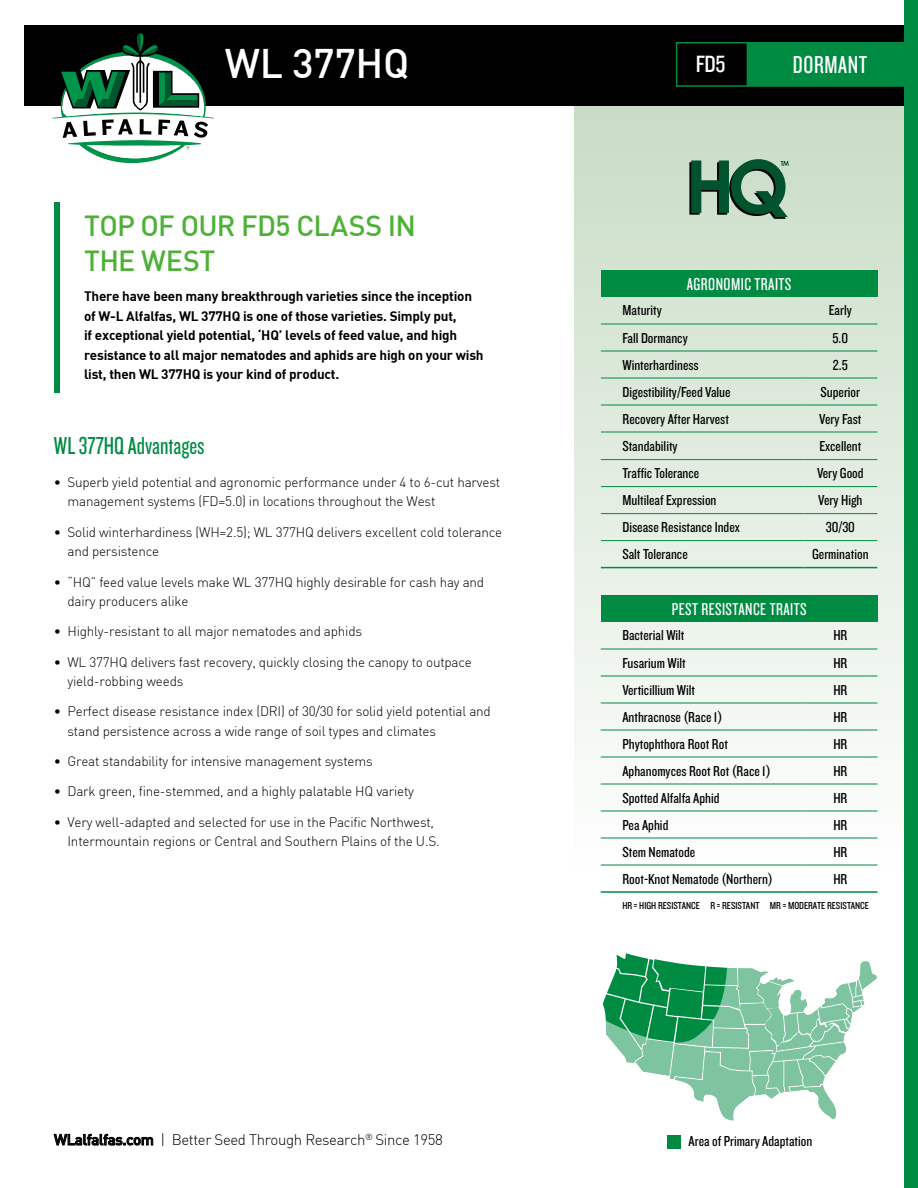
<style>
.page{position:relative;width:918px;height:1188px;background:#fff}
.page>*{position:absolute;margin:0;border:0;box-sizing:border-box;transform-origin:0 0}
.t1{font:500 40.5px "DIN";letter-spacing:-.01em;color:#fff}
.t2{font:500 28.5px/34.5px "DIN";letter-spacing:-.025em;color:#4db136}
.t3{font:25.5px "Knockout 28 Junior Feathrwt";color:#008b43}
.t4{font:25.5px "Knockout 28 Junior Feathrwt";letter-spacing:.025em;color:#fff}
.t5{font:24.45px "Knockout 29 Junior Ltweight";color:#fff}
.t6{font:18px "Knockout 28 Junior Feathrwt";letter-spacing:.025em;color:#fff}
.t7{font:15px "Knockout 29 Junior Ltweight";color:#000}
.t8{font:300 15px "DIN";letter-spacing:-.025em;color:#000}
.t9{font:300 13.5px/19.5px "DIN";letter-spacing:-.015em;color:#000}
.t10{font:13.5px/19.5px "DIN Bold";letter-spacing:-.015em;color:#000}
.t11{font:10.5px "Knockout 29 Junior Ltweight";color:#000}
.s1{font-weight:500}
</style>
<div class="page">
<div style="left:574px;top:106px;width:331px;height:762px;background:linear-gradient(to bottom,#c9ddc6,#f9fcfa)"></div>
<div style="left:24px;top:25px;width:894px;height:81px;background:#000"></div>
<svg style="left:52px;top:33px;width:162px;height:131px"></svg>
<div style="left:676px;top:42px;width:72px;height:45px;border:2px solid #008b43"></div>
<div style="left:748px;top:42px;width:168px;height:45px;background:#008b43;border:2px solid #008b43"></div>
<div style="left:904px;top:0;width:14px;height:1188px;background:#008b43"></div>
<div style="left:601px;top:270px;width:276px;height:27px;background:#008b43"></div>
<hr style="left:601px;top:324px;width:202px;height:1px;background:#008b43">
<hr style="left:803px;top:324px;width:74px;height:1px;background:#008b43">
<hr style="left:601px;top:351px;width:202px;height:1px;background:#008b43">
<hr style="left:803px;top:351px;width:74px;height:1px;background:#008b43">
<hr style="left:601px;top:378px;width:202px;height:1px;background:#008b43">
<hr style="left:803px;top:378px;width:74px;height:1px;background:#008b43">
<hr style="left:601px;top:405px;width:202px;height:1px;background:#008b43">
<hr style="left:803px;top:405px;width:74px;height:1px;background:#008b43">
<hr style="left:601px;top:432px;width:202px;height:1px;background:#008b43">
<hr style="left:803px;top:432px;width:74px;height:1px;background:#008b43">
<hr style="left:601px;top:459px;width:202px;height:1px;background:#008b43">
<hr style="left:803px;top:459px;width:74px;height:1px;background:#008b43">
<hr style="left:601px;top:567px;width:202px;height:1px;background:#008b43">
<hr style="left:803px;top:567px;width:74px;height:1px;background:#008b43">
<hr style="left:601px;top:486px;width:202px;height:1px;background:#008b43">
<hr style="left:803px;top:486px;width:74px;height:1px;background:#008b43">
<hr style="left:601px;top:513px;width:202px;height:1px;background:#008b43">
<hr style="left:803px;top:513px;width:74px;height:1px;background:#008b43">
<hr style="left:601px;top:540px;width:202px;height:1px;background:#008b43">
<hr style="left:803px;top:540px;width:74px;height:1px;background:#008b43">
<div style="left:601px;top:595px;width:277px;height:27px;background:#008b43"></div>
<hr style="left:601px;top:649px;width:202px;height:1px;background:#008b43">
<hr style="left:803px;top:649px;width:75px;height:1px;background:#008b43">
<hr style="left:601px;top:676px;width:202px;height:1px;background:#008b43">
<hr style="left:803px;top:676px;width:75px;height:1px;background:#008b43">
<hr style="left:601px;top:703px;width:202px;height:1px;background:#008b43">
<hr style="left:803px;top:703px;width:75px;height:1px;background:#008b43">
<hr style="left:601px;top:730px;width:202px;height:1px;background:#008b43">
<hr style="left:803px;top:730px;width:75px;height:1px;background:#008b43">
<hr style="left:601px;top:757px;width:202px;height:1px;background:#008b43">
<hr style="left:803px;top:757px;width:75px;height:1px;background:#008b43">
<hr style="left:601px;top:784px;width:202px;height:1px;background:#008b43">
<hr style="left:803px;top:784px;width:75px;height:1px;background:#008b43">
<hr style="left:601px;top:811px;width:202px;height:1px;background:#008b43">
<hr style="left:803px;top:811px;width:75px;height:1px;background:#008b43">
<hr style="left:601px;top:838px;width:202px;height:1px;background:#008b43">
<hr style="left:803px;top:838px;width:75px;height:1px;background:#008b43">
<hr style="left:601px;top:865px;width:202px;height:1px;background:#008b43">
<hr style="left:803px;top:865px;width:75px;height:1px;background:#008b43">
<hr style="left:601px;top:891px;width:202px;height:2px;background:#008b43">
<hr style="left:803px;top:891px;width:75px;height:2px;background:#008b43">
<svg style="left:603px;top:953px;width:274px;height:167px"></svg>
<svg style="left:689px;top:159px;width:100px;height:60px;background:#59896e"></svg>
<div style="left:667px;top:1135px;width:14px;height:14px;background:#008b43"></div>
<div style="left:54px;top:202px;width:5px;height:191px;background:#008b43"></div>
<h1 class="t1" style="left:225px;top:38px;width:186px">WL 377HQ</h1>
<h3 class="t4" style="left:793px;top:48px;width:76px">DORMANT</h3>
<h3 class="t5" style="left:696px;top:48px;width:31px">FD5</h3>
<h2 class="t2" style="left:84px;top:208px;width:333px">TOP OF OUR FD5 CLASS IN<br>THE WEST</h2>
<p class="t10" style="left:84px;top:286px;width:401px">There have been many breakthrough varieties since the inception of W-L Alfalfas, WL 377HQ is one of those varieties. Simply put,<br>if exceptional yield potential, ‘HQ’ levels of feed value, and high resistance to all major nematodes and aphids are high on your wish list, then WL 377HQ is your kind of product.</p>
<h3 class="t3" style="left:54px;top:430px;width:152px">WL 377HQ Advantages</h3>
<p class="t9" style="left:67px;top:472px;width:434px;text-indent:-14px">• Superb yield potential and agronomic performance under 4 to 6-cut harvest management systems (FD=5.0) in locations throughout the West</p>
<p class="t9" style="left:67px;top:522px;width:436px;text-indent:-14px">• Solid winterhardiness (WH=2.5); WL 377HQ delivers excellent cold tolerance and persistence</p>
<p class="t9" style="left:67px;top:572px;width:418px;text-indent:-14px">• “HQ” feed value levels make WL 377HQ highly desirable for cash hay and dairy producers alike</p>
<p class="t9" style="left:54px;top:622px;width:310px">• Highly-resistant to all major nematodes and aphids</p>
<p class="t9" style="left:67px;top:652px;width:406px;text-indent:-14px">• WL 377HQ delivers fast recovery, quickly closing the canopy to outpace yield-robbing weeds</p>
<p class="t9" style="left:67px;top:702px;width:425px;text-indent:-14px">• Perfect disease resistance index (DRI) of 30/30 for solid yield potential and stand persistence across a wide range of soil types and climates</p>
<p class="t9" style="left:54px;top:751px;width:320px">• Great standability for intensive management systems</p>
<p class="t9" style="left:54px;top:782px;width:362px">• Dark green, fine-stemmed, and a highly palatable HQ variety</p>
<p class="t9" style="left:67px;top:812px;width:374px;text-indent:-14px">• Very well-adapted and selected for use in the Pacific Northwest,<br>Intermountain regions or Central and Southern Plains of the U.S.</p>
<p class="t8" style="left:54px;top:1130px;width:390px"><span class="s1">WLalfalfas.com</span> | Better Seed Through Research<sup>®</sup> Since 1958</p>
<h3 class="t6" style="left:687px;top:273px;width:106px">AGRONOMIC TRAITS</h3>
<p class="t7" style="left:622px;top:301px;width:41px">Maturity</p>
<p class="t7" style="left:829px;top:301px;width:25px">Early</p>
<p class="t7" style="left:622px;top:328px;width:67px">Fall Dormancy</p>
<p class="t7" style="left:833px;top:328px;width:17px">5.0</p>
<p class="t7" style="left:622px;top:355px;width:78px">Winterhardiness</p>
<p class="t7" style="left:833px;top:355px;width:16px">2.5</p>
<p class="t7" style="left:622px;top:382px;width:110px">Digestibility/Feed Value</p>
<p class="t7" style="left:821px;top:382px;width:41px">Superior</p>
<p class="t7" style="left:622px;top:409px;width:108px">Recovery After Harvest</p>
<p class="t7" style="left:819px;top:409px;width:44px">Very Fast</p>
<p class="t7" style="left:622px;top:436px;width:57px">Standability</p>
<p class="t7" style="left:819px;top:436px;width:43px">Excellent</p>
<p class="t7" style="left:622px;top:464px;width:78px">Traffic Tolerance</p>
<p class="t7" style="left:817px;top:464px;width:48px">Very Good</p>
<p class="t7" style="left:622px;top:491px;width:96px">Multileaf Expression</p>
<p class="t7" style="left:818px;top:491px;width:46px">Very High</p>
<p class="t7" style="left:622px;top:518px;width:119px">Disease Resistance Index</p>
<p class="t7" style="left:826px;top:518px;width:31px">30/30</p>
<p class="t7" style="left:622px;top:545px;width:67px">Salt Tolerance</p>
<p class="t7" style="left:812px;top:545px;width:58px">Germination</p>
<h3 class="t6" style="left:672px;top:598px;width:136px">PEST RESISTANCE TRAITS</h3>
<p class="t7" style="left:622px;top:626px;width:64px">Bacterial Wilt</p>
<p class="t7" style="left:833px;top:626px;width:16px">HR</p>
<p class="t7" style="left:622px;top:653px;width:65px">Fusarium Wilt</p>
<p class="t7" style="left:833px;top:653px;width:16px">HR</p>
<p class="t7" style="left:622px;top:680px;width:74px">Verticillium Wilt</p>
<p class="t7" style="left:833px;top:680px;width:16px">HR</p>
<p class="t7" style="left:622px;top:707px;width:102px">Anthracnose (Race 1)</p>
<p class="t7" style="left:833px;top:707px;width:16px">HR</p>
<p class="t7" style="left:622px;top:734px;width:107px">Phytophthora Root Rot</p>
<p class="t7" style="left:833px;top:734px;width:16px">HR</p>
<p class="t7" style="left:622px;top:761px;width:150px">Aphanomyces Root Rot (Race 1)</p>
<p class="t7" style="left:833px;top:761px;width:16px">HR</p>
<p class="t7" style="left:622px;top:788px;width:99px">Spotted Alfalfa Aphid</p>
<p class="t7" style="left:833px;top:788px;width:16px">HR</p>
<p class="t7" style="left:622px;top:815px;width:48px">Pea Aphid</p>
<p class="t7" style="left:833px;top:815px;width:16px">HR</p>
<p class="t7" style="left:622px;top:842px;width:74px">Stem Nematode</p>
<p class="t7" style="left:833px;top:842px;width:16px">HR</p>
<p class="t7" style="left:622px;top:869px;width:152px">Root-Knot Nematode (Northern)</p>
<p class="t7" style="left:833px;top:869px;width:16px">HR</p>
<p class="t11" style="left:622px;top:899px;width:248px">HR = HIGH RESISTANCE R = RESISTANT MR = MODERATE RESISTANCE</p>
<p class="t7" style="left:689px;top:1131px;width:125px">Area of Primary Adaptation</p>
</div>
